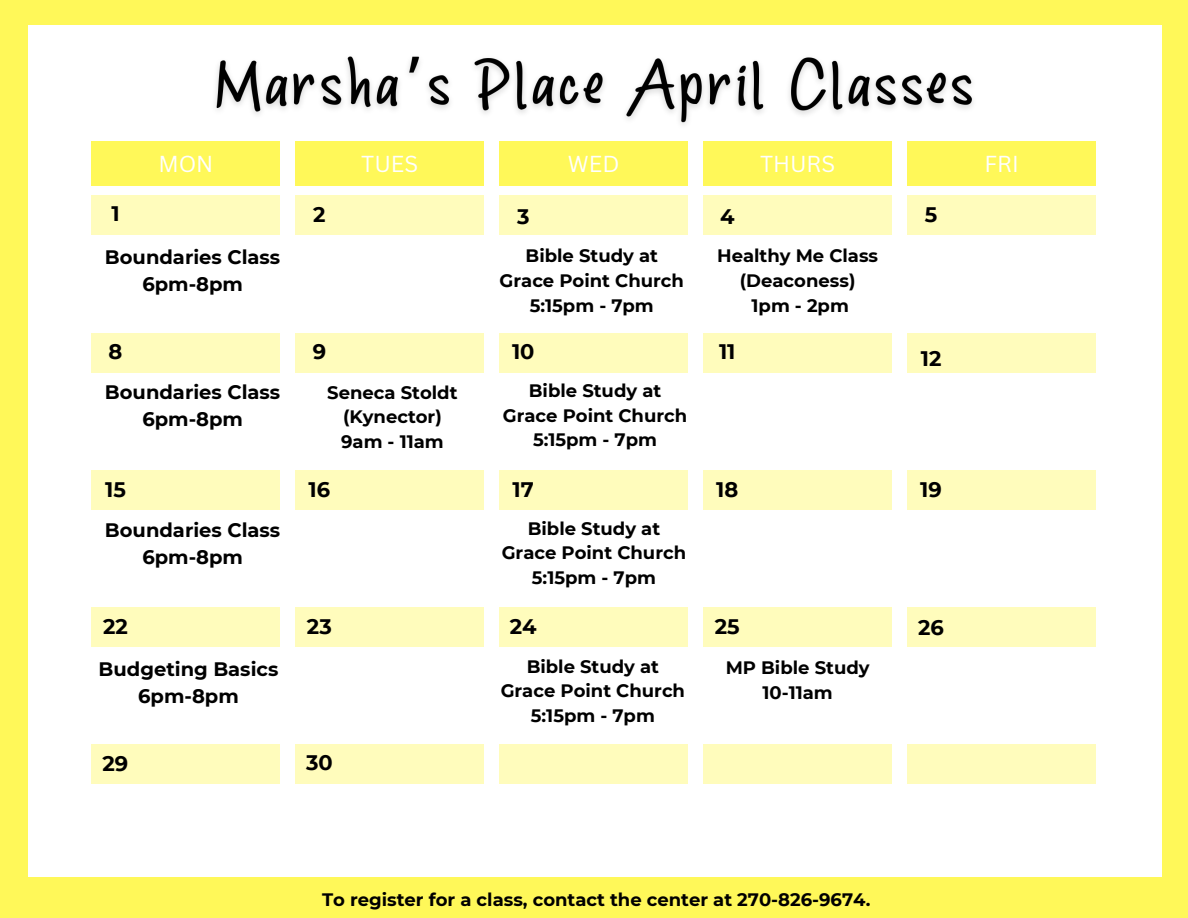
<style>
.page{position:relative;width:1188px;height:918px;background:#fff}
.page>*{position:absolute;margin:0;border:0;box-sizing:border-box;transform-origin:0 0}
.t1{font:22.5px "Canva Sans";color:#fff}
.t2{font:700 21px "Montserrat";color:#000}
.t3{font:700 19.5px/27px "Montserrat";color:#000;text-align:center}
.t4{font:700 18px/24.8px "Montserrat";color:#000;text-align:center}
</style>
<div class="page">
<div style="left:92px;top:141px;width:188px;height:44px;background:#fff859"></div>
<div style="left:296px;top:141px;width:188px;height:44px;background:#fff859"></div>
<div style="left:500px;top:141px;width:188px;height:44px;background:#fff859"></div>
<div style="left:704px;top:141px;width:188px;height:44px;background:#fff859"></div>
<div style="left:908px;top:141px;width:188px;height:44px;background:#fff859"></div>
<div style="left:92px;top:333px;width:188px;height:39px;background:#fffcbc"></div>
<div style="left:296px;top:333px;width:188px;height:39px;background:#fffcbc"></div>
<div style="left:500px;top:333px;width:188px;height:39px;background:#fffcbc"></div>
<div style="left:704px;top:333px;width:188px;height:39px;background:#fffcbc"></div>
<div style="left:908px;top:333px;width:188px;height:39px;background:#fffcbc"></div>
<div style="left:92px;top:471px;width:188px;height:39px;background:#fffcbc"></div>
<div style="left:296px;top:471px;width:188px;height:39px;background:#fffcbc"></div>
<div style="left:500px;top:471px;width:188px;height:39px;background:#fffcbc"></div>
<div style="left:704px;top:471px;width:188px;height:39px;background:#fffcbc"></div>
<div style="left:908px;top:471px;width:188px;height:39px;background:#fffcbc"></div>
<div style="left:92px;top:607px;width:188px;height:39px;background:#fffcbc"></div>
<div style="left:296px;top:607px;width:188px;height:39px;background:#fffcbc"></div>
<div style="left:500px;top:607px;width:188px;height:39px;background:#fffcbc"></div>
<div style="left:704px;top:607px;width:188px;height:39px;background:#fffcbc"></div>
<div style="left:908px;top:607px;width:188px;height:39px;background:#fffcbc"></div>
<div style="left:92px;top:744px;width:188px;height:39px;background:#fffcbc"></div>
<div style="left:296px;top:744px;width:188px;height:39px;background:#fffcbc"></div>
<div style="left:500px;top:744px;width:188px;height:39px;background:#fffcbc"></div>
<div style="left:704px;top:744px;width:188px;height:39px;background:#fffcbc"></div>
<div style="left:908px;top:744px;width:188px;height:39px;background:#fffcbc"></div>
<div style="left:92px;top:196px;width:188px;height:39px;background:#fffcbc"></div>
<div style="left:296px;top:196px;width:188px;height:39px;background:#fffcbc"></div>
<div style="left:500px;top:196px;width:188px;height:39px;background:#fffcbc"></div>
<div style="left:704px;top:196px;width:188px;height:39px;background:#fffcbc"></div>
<div style="left:908px;top:196px;width:188px;height:39px;background:#fffcbc"></div>
<div style="left:0;top:877px;width:1188px;height:41px;background:#fff859"></div>
<div style="left:0;top:0;width:1188px;height:25px;background:#fff859"></div>
<div style="left:1162px;top:0;width:26px;height:918px;background:#fff859"></div>
<div style="left:0;top:0;width:28px;height:918px;background:#fff859"></div>
<img style="left:215px;top:56px;width:758px;height:69px">
<h2 class="t1" style="left:158px;top:147px;width:57px">MON</h2>
<h2 class="t1" style="left:361px;top:147px;width:58px">TUES</h2>
<h2 class="t1" style="left:568px;top:147px;width:53px">WED</h2>
<h2 class="t1" style="left:760px;top:147px;width:77px">THURS</h2>
<h2 class="t1" style="left:984px;top:147px;width:36px">FRI</h2>
<p class="t2" style="left:111px;top:201px;width:10px">1</p>
<p class="t2" style="left:313px;top:201px;width:14px">2</p>
<p class="t2" style="left:720px;top:204px;width:16px">4</p>
<p class="t2" style="left:925px;top:202px;width:14px">5</p>
<p class="t2" style="left:517px;top:204px;width:14px">3</p>
<p class="t3" style="left:105px;top:244px;width:177px">Boundaries Class</p>
<p class="t3" style="left:142px;top:271px;width:102px">6pm-8pm</p>
<p class="t4" style="left:526px;top:243px;width:134px">Bible Study at</p>
<p class="t4" style="left:500px;top:268px;width:186px">Grace Point Church</p>
<p class="t4" style="left:530px;top:293px;width:126px">5:15pm - 7pm</p>
<p class="t2" style="left:109px;top:339px;width:15px">8</p>
<p class="t2" style="left:313px;top:339px;width:15px">9</p>
<p class="t2" style="left:512px;top:339px;width:24px">10</p>
<p class="t3" style="left:105px;top:379px;width:177px">Boundaries Class</p>
<p class="t3" style="left:142px;top:406px;width:102px">6pm-8pm</p>
<p class="t4" style="left:327px;top:380px;width:132px">Seneca Stoldt (Kynector)</p>
<p class="t4" style="left:341px;top:429px;width:104px">9am - 11am</p>
<p class="t4" style="left:529px;top:378px;width:134px">Bible Study at</p>
<p class="t4" style="left:503px;top:403px;width:186px">Grace Point Church</p>
<p class="t4" style="left:533px;top:428px;width:126px">5:15pm - 7pm</p>
<p class="t4" style="left:717px;top:243px;width:163px">Healthy Me Class (Deaconess)</p>
<p class="t4" style="left:752px;top:293px;width:99px">1pm - 2pm</p>
<p class="t2" style="left:719px;top:339px;width:18px">11</p>
<p class="t2" style="left:921px;top:346px;width:22px">12</p>
<p class="t2" style="left:105px;top:477px;width:22px">15</p>
<p class="t2" style="left:309px;top:477px;width:23px">16</p>
<p class="t2" style="left:513px;top:477px;width:23px">17</p>
<p class="t2" style="left:716px;top:477px;width:24px">18</p>
<p class="t2" style="left:920px;top:477px;width:23px">19</p>
<p class="t3" style="left:105px;top:516px;width:177px">Boundaries Class</p>
<p class="t3" style="left:142px;top:543px;width:102px">6pm-8pm</p>
<p class="t4" style="left:528px;top:516px;width:134px">Bible Study at</p>
<p class="t4" style="left:502px;top:541px;width:186px">Grace Point Church</p>
<p class="t4" style="left:532px;top:565px;width:126px">5:15pm - 7pm</p>
<p class="t2" style="left:103px;top:613px;width:26px">22</p>
<p class="t2" style="left:307px;top:613px;width:26px">23</p>
<p class="t2" style="left:510px;top:613px;width:28px">24</p>
<p class="t2" style="left:715px;top:613px;width:26px">25</p>
<p class="t3" style="left:99px;top:655px;width:181px">Budgeting Basics<br>6pm-8pm</p>
<p class="t2" style="left:103px;top:750px;width:27px">29</p>
<p class="t2" style="left:306px;top:750px;width:28px">30</p>
<p class="t4" style="left:527px;top:654px;width:134px">Bible Study at</p>
<p class="t4" style="left:501px;top:678px;width:186px">Grace Point Church</p>
<p class="t4" style="left:531px;top:703px;width:126px">5:15pm - 7pm</p>
<p class="t4" style="left:726px;top:655px;width:145px">MP Bible Study</p>
<p class="t4" style="left:763px;top:680px;width:72px">10-11am</p>
<p class="t4" style="left:322px;top:887px;width:550px">To register for a class, contact the center at 270-826-9674.</p>
<p class="t2" style="left:918px;top:614px;width:27px">26</p>
</div>
